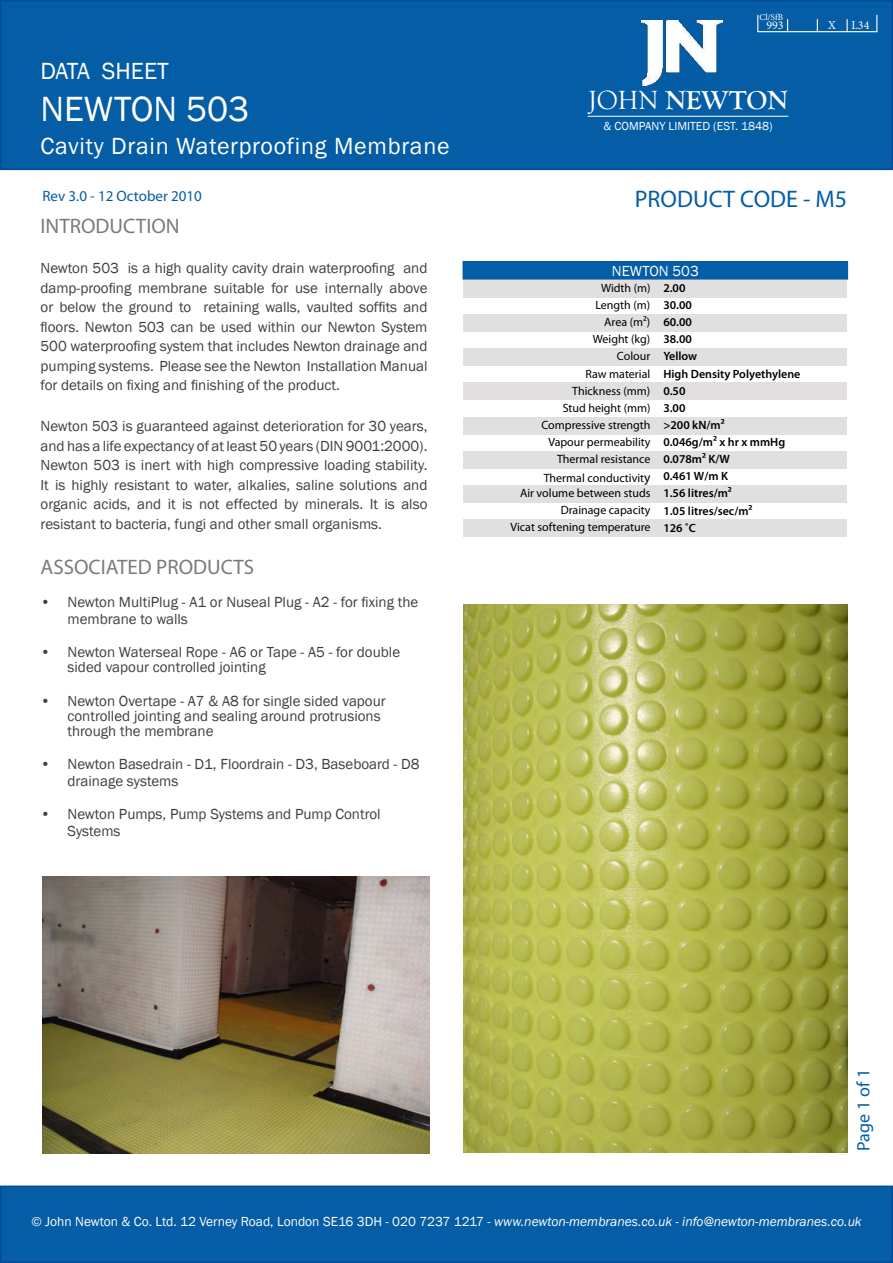
<style>
.page{position:relative;width:893px;height:1263px;background:#fff}
.page>*{position:absolute;margin:0;border:0;box-sizing:border-box;transform-origin:0 0}
.t1{font:36px "Franklin Gothic";color:#fff}
.t2{font:700 27px "Goudy Old Style T";color:#fff}
.t3{font:24px "Franklin Gothic";letter-spacing:.03em;color:#fff}
.t4{font:24px "Myriad Pro";color:#045da5}
.t5{font:24px "Franklin Gothic";color:#fff}
.t6{font:21px "Myriad Pro";color:#7b7b7b}
.t7{font:18px "Myriad Pro";color:#045da5}
.t8{font:15px/19.5px "Franklin Gothic";color:#3e3d40}
.t9{font:15px "Myriad Pro";color:#045da5}
.t10{font:15px "Franklin Gothic";color:#fff}
.t11{font:13.5px "Franklin Gothic";color:#fff}
.t12{font:12px/15.9px "Myriad Pro";color:#000}
.t13{font:condensed 12px "Myriad Pro";letter-spacing:.17em;color:#fff;scale:1.1 1}
.t14{font:600 12px "Myriad Pro";color:#000}
.t15{font:12px "Franklin Gothic";color:#fff}
.t16{font:12px "Minion Pro";color:#fff}
.t17{font:9px "Minion Pro";color:#fff}
.s1{font-weight:400}
.s2{font-weight:600}
.s3{font-size:13.5px}
.s4{font-style:italic}
</style>
<div class="page">
<div style="left:1px;top:1px;width:891px;height:168px;background:#045da5"></div>
<div style="left:0;top:0;width:893px;height:170px;border:2px solid #004c99"></div>
<div style="left:1px;top:1186px;width:891px;height:76px;background:#045da5"></div>
<div style="left:0;top:1185px;width:893px;height:78px;border:2px solid #004c99"></div>
<hr style="left:588px;top:116px;width:200px;height:1px;background:#fff">
<hr style="left:757px;top:31px;width:120px;height:1px;background:#fff">
<svg style="left:757px;top:15px;width:1px;height:17px"></svg>
<svg style="left:876px;top:15px;width:1px;height:17px"></svg>
<svg style="left:817px;top:19px;width:1px;height:12px"></svg>
<svg style="left:787px;top:19px;width:1px;height:12px"></svg>
<svg style="left:846px;top:19px;width:2px;height:13px"></svg>
<img style="left:642px;top:21px;width:80px;height:65px">
<div style="left:463px;top:382px;width:384px;height:17px;background:#e1dfdf"></div>
<div style="left:463px;top:348px;width:384px;height:17px;background:#e1dfdf"></div>
<div style="left:463px;top:314px;width:384px;height:17px;background:#e1dfdf"></div>
<div style="left:463px;top:280px;width:384px;height:18px;background:#e1dfdf"></div>
<div style="left:463px;top:485px;width:384px;height:17px;background:#e1dfdf"></div>
<div style="left:463px;top:451px;width:384px;height:17px;background:#e1dfdf"></div>
<div style="left:463px;top:417px;width:384px;height:17px;background:#e1dfdf"></div>
<div style="left:463px;top:519px;width:384px;height:17px;background:#e1dfdf"></div>
<img style="left:43px;top:876px;width:386px;height:277px">
<img style="left:463px;top:604px;width:384px;height:548px">
<div style="left:463px;top:262px;width:384px;height:17px;background:#045da5"></div>
<div style="left:463px;top:261px;width:385px;height:19px;border:2px solid #045da5"></div>
<h3 class="t5" style="left:41px;top:56px;width:130px">DATA SHEET</h3>
<h1 class="t1" style="left:41px;top:87px;width:210px">NEWTON 503</h1>
<h3 class="t3" style="left:41px;top:131px;width:411px">Cavity Drain Waterproofing Membrane</h3>
<p class="t9" style="left:43px;top:187px;width:161px">Rev 3.0 - 12 October 2010</p>
<h3 class="t6" style="left:41px;top:213px;width:141px">INTRODUCTION</h3>
<p class="t8" style="left:41px;top:259px;width:388px;text-align:justify">Newton 503 is a high quality cavity drain waterproofing and damp-proofing membrane suitable for use internally above or below the ground to retaining walls, vaulted soffits and floors. Newton 503 can be used within our Newton System 500 waterproofing system that includes Newton drainage and pumping systems. Please see the Newton Installation Manual for details on fixing and finishing of the product.</p>
<p class="t8" style="left:41px;top:417px;width:388px;text-align:justify">Newton 503 is guaranteed against deterioration for 30 years, and has a life expectancy of at least 50 years (DIN 9001:2000).<br>Newton 503 is inert with high compressive loading stability.<br>It is highly resistant to water, alkalies, saline solutions and organic acids, and it is not effected by minerals. It is also resistant to bacteria, fungi and other small organisms.</p>
<h3 class="t6" style="left:41px;top:554px;width:215px">ASSOCIATED PRODUCTS</h3>
<p class="t8" style="left:68px;top:594px;width:352px;line-height:16.5px;text-indent:-27px">• Newton MultiPlug - A1 or Nuseal Plug - A2 - for fixing the membrane to walls</p>
<p class="t8" style="left:68px;top:645px;width:334px;line-height:15px;text-indent:-27px">• Newton Waterseal Rope - A6 or Tape - A5 - for double sided vapour controlled jointing</p>
<p class="t8" style="left:68px;top:693px;width:320px;line-height:15px;text-indent:-27px">• Newton Overtape - A7 &amp; A8 for single sided vapour controlled jointing and sealing around protrusions through the membrane</p>
<p class="t8" style="left:68px;top:756px;width:354px;line-height:16.5px;text-indent:-27px">• Newton Basedrain - D1, Floordrain - D3, Baseboard - D8 drainage systems</p>
<p class="t8" style="left:68px;top:806px;width:315px;line-height:16.5px;text-indent:-27px">• Newton Pumps, Pump Systems and Pump Control<br>Systems</p>
<p class="t17" style="left:760px;top:11px;width:25px">Cl/SfB</p>
<p class="t16" style="left:766px;top:17px;width:19px">993</p>
<h2 class="t2" style="left:588px;top:85px;width:201px"><span class="s1">JOHN</span> NEWTON</h2>
<p class="t15" style="left:604px;top:119px;width:171px">&amp; COMPANY LIMITED (EST. 1848)</p>
<p class="t16" style="left:828px;top:18px;width:9px">X</p>
<p class="t16" style="left:851px;top:17px;width:19px">L34</p>
<h3 class="t4" style="left:635px;top:184px;width:214px">PRODUCT CODE - M5</h3>
<p class="t10" style="left:612px;top:262px;width:89px">NEWTON 503</p>
<p class="t12" style="left:601px;top:280px;width:86px">Width (m) <span class="s2">2.00</span></p>
<p class="t12" style="left:595px;top:297px;width:98px">Length (m) <span class="s2">30.00</span></p>
<p class="t12" style="left:604px;top:314px;width:89px">Area (m²) <span class="s2">60.00</span></p>
<p class="t12" style="left:617px;top:348px;width:82px">Colour <span class="s2">Yellow</span></p>
<p class="t12" style="left:593px;top:331px;width:101px">Weight (kg) <span class="s2">38.00</span></p>
<p class="t14" style="left:586px;top:366px;width:216px"><span class="s1">Raw material</span> High Density Polyethylene</p>
<p class="t12" style="left:572px;top:382px;width:115px">Thickness (mm) <span class="s2">0.50</span></p>
<p class="t12" style="left:563px;top:400px;width:124px">Stud height (mm) <span class="s2">3.00</span></p>
<p class="t12" style="left:541px;top:417px;width:185px">Compressive strength <span class="s2">&gt;200 kN/m²</span></p>
<p class="t12" style="left:557px;top:451px;width:174px">Thermal resistance <span class="s2">0.078m² K/W</span></p>
<p class="t12" style="left:548px;top:434px;width:238px">Vapour permeability <span class="s2">0.046g/m² x hr x mmHg</span></p>
<p class="t12" style="left:520px;top:469px;width:213px;text-indent:24px">Thermal conductivit<span class="s3">y</span> <span class="s2">0.461 W/m K<br></span>Air volume between studs <span class="s2">1.56 litres/m²</span></p>
<p class="t12" style="left:511px;top:502px;width:243px;line-height:16.8px;text-indent:50px">Drainage capacity <span class="s2">1.05 litres/sec/m²<br></span>Vicat softening temperature <span class="s2">126 ˚C</span></p>
<p class="t7" style="left:852px;top:1151px;width:83px;rotate:-90deg">Page 1 of 1</p>
<p class="t13" style="left:31px;top:1210px;width:551px">John Newton Ltd Issue 01 May 08 www.newton-membranes.co.uk info@newton-membranes.co.uk</p>
<p class="t11" style="left:31px;top:1213px;width:832px">© John Newton &amp; Co. Ltd. 12 Verney Road, London SE16 3DH - 020 7237 1217 - <span class="s4">www.newton-membranes.co.uk - info@newton-membranes.co.uk</span></p>
</div>
